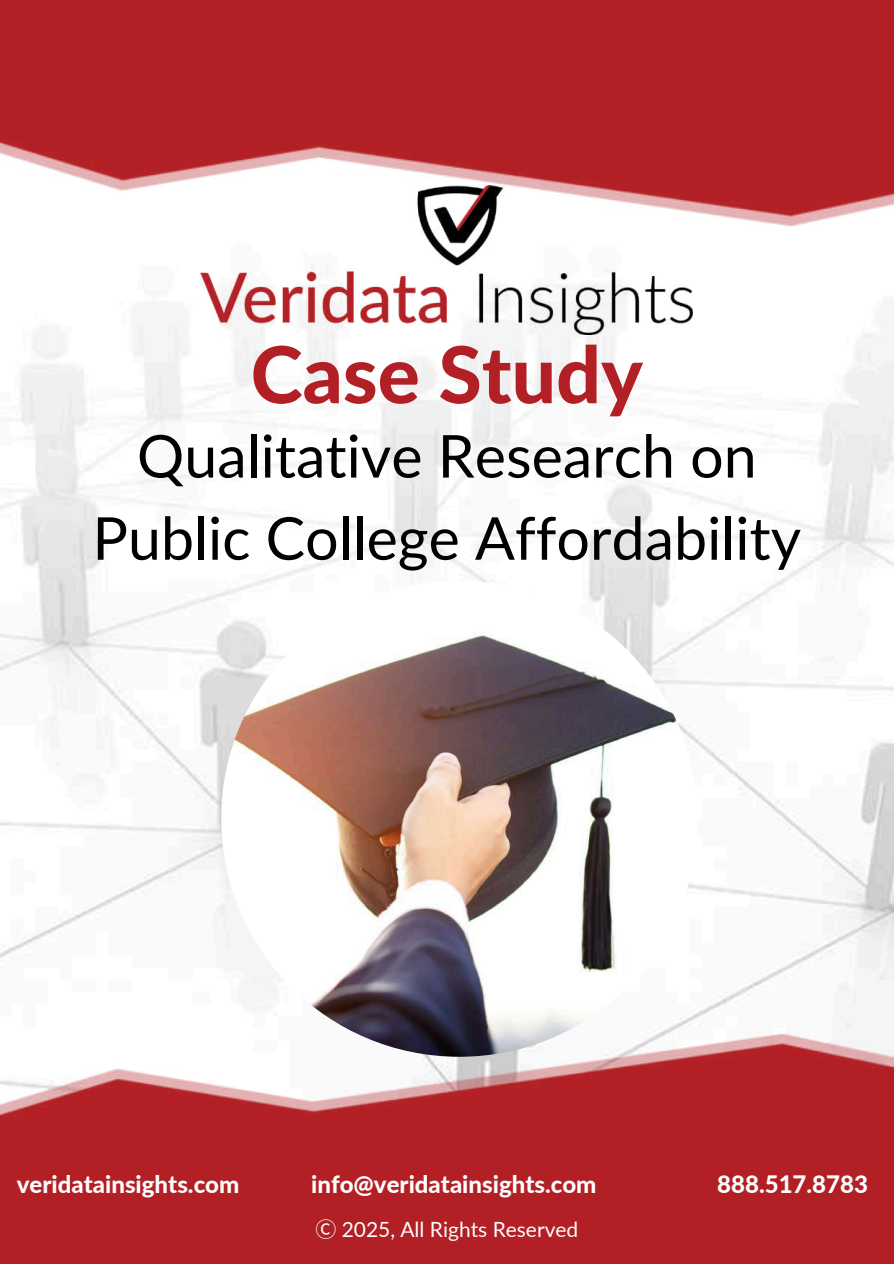
<style>
.page{position:relative;width:894px;height:1264px;background:#fff}
.page>*{position:absolute;margin:0;border:0;box-sizing:border-box;transform-origin:0 0}
.t1{font:800 78.6px "Lato";color:#b21f24}
.t2{font:59.1px/82.2px "Lato";color:#000;text-align:center}
.t3{font:800 24px "Lato";color:#fdfdfd}
.t4{font:21px "Lato";color:#fdfdfd}
.s1{font-family:"Noto Sans CJ Ksc"}
</style>
<div class="page">
<img style="left:0;top:272px;width:893px;height:758px">
<img style="left:0;top:1030px;width:893px;height:109px">
<img style="left:0;top:134px;width:893px;height:93px">
<img style="left:201px;top:186px;width:491px;height:148px">
<div style="left:0;top:0;width:893px;height:134px;background:#b21f24"></div>
<div style="left:0;top:1139px;width:893px;height:124px;background:#b21f24"></div>
<img style="left:221px;top:580px;width:475px;height:476px;border-radius:50%">
<h1 class="t1" style="left:251px;top:325px;width:393px">Case Study</h1>
<h2 class="t2" style="left:92px;top:413px;width:710px">Qualitative Research on<br>Public College Affordability</h2>
<p class="t3" style="left:17px;top:1168px;width:224px">veridatainsights.com</p>
<p class="t3" style="left:311px;top:1168px;width:287px">info@veridatainsights.com</p>
<p class="t3" style="left:717px;top:1168px;width:152px">888.517.8783</p>
<p class="t4" style="left:315px;top:1215px;width:264px"><span class="s1">Ⓒ</span> 2025, All Rights Reserved</p>
</div>
